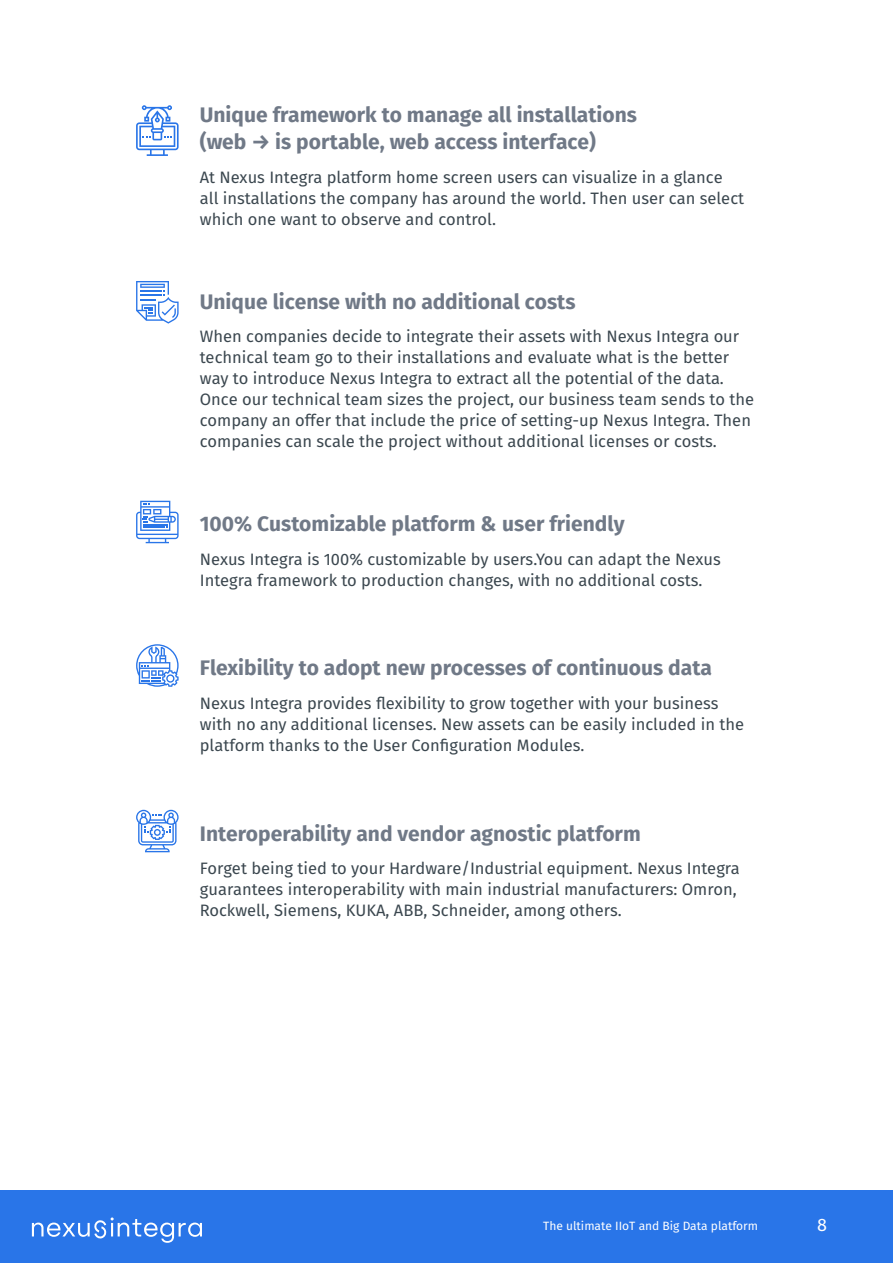
<style>
.page{position:relative;width:893px;height:1263px;background:#fff}
.page>*{position:absolute;margin:0;border:0;box-sizing:border-box;transform-origin:0 0}
.t1{font:700 21px/27px "Fira Sans";color:#707987}
.t2{font:18px "Fira Sans";color:#fff}
.t3{font:16.5px/21px "Fira Sans";color:#3b474f}
.t4{font:12px "Fira Sans";color:#fff}
</style>
<div class="page">
<svg style="left:136px;top:501px;width:43px;height:42px"></svg>
<svg style="left:136px;top:644px;width:43px;height:43px"></svg>
<svg style="left:136px;top:810px;width:43px;height:42px"></svg>
<svg style="left:136px;top:281px;width:43px;height:43px"></svg>
<svg style="left:136px;top:105px;width:43px;height:51px"></svg>
<div style="left:0;top:1191px;width:893px;height:72px;background:#2975e8"></div>
<svg style="left:32px;top:1217px;width:170px;height:26px"></svg>
<p class="t1" style="left:200px;top:101px;width:439px">Unique framework to manage all installations (web → is portable, web access interface)</p>
<p class="t3" style="left:200px;top:167px;width:546px">At Nexus Integra platform home screen users can visualize in a glance all installations the company has around the world. Then user can select which one want to observe and control.</p>
<p class="t1" style="left:200px;top:288px;width:377px">Unique license with no additional costs</p>
<p class="t3" style="left:200px;top:326px;width:556px">When companies decide to integrate their assets with Nexus Integra our technical team go to their installations and evaluate what is the better way to introduce Nexus Integra to extract all the potential of the data.<br>Once our technical team sizes the project, our business team sends to the company an offer that include the price of setting-up Nexus Integra. Then companies can scale the project without additional licenses or costs.</p>
<p class="t1" style="left:200px;top:510px;width:426px">100% Customizable platform &amp; user friendly</p>
<p class="t3" style="left:200px;top:549px;width:522px">Nexus Integra is 100% customizable by users.You can adapt the Nexus<br>Integra framework to production changes, with no additional costs.</p>
<p class="t1" style="left:200px;top:654px;width:514px">Flexibility to adopt new processes of continuous data</p>
<p class="t3" style="left:200px;top:693px;width:546px">Nexus Integra provides flexibility to grow together with your business with no any additional licenses. New assets can be easily included in the platform thanks to the User Configuration Modules.</p>
<p class="t1" style="left:200px;top:820px;width:442px">Interoperability and vendor agnostic platform</p>
<p class="t3" style="left:200px;top:858px;width:542px">Forget being tied to your Hardware/Industrial equipment. Nexus Integra guarantees interoperability with main industrial manufacturers: Omron,<br>Rockwell, Siemens, KUKA, ABB, Schneider, among others.</p>
<p class="t4" style="left:543px;top:1217px;width:217px">The ultimate IIoT and Big Data platform</p>
<p class="t2" style="left:817px;top:1212px;width:11px">8</p>
</div>
